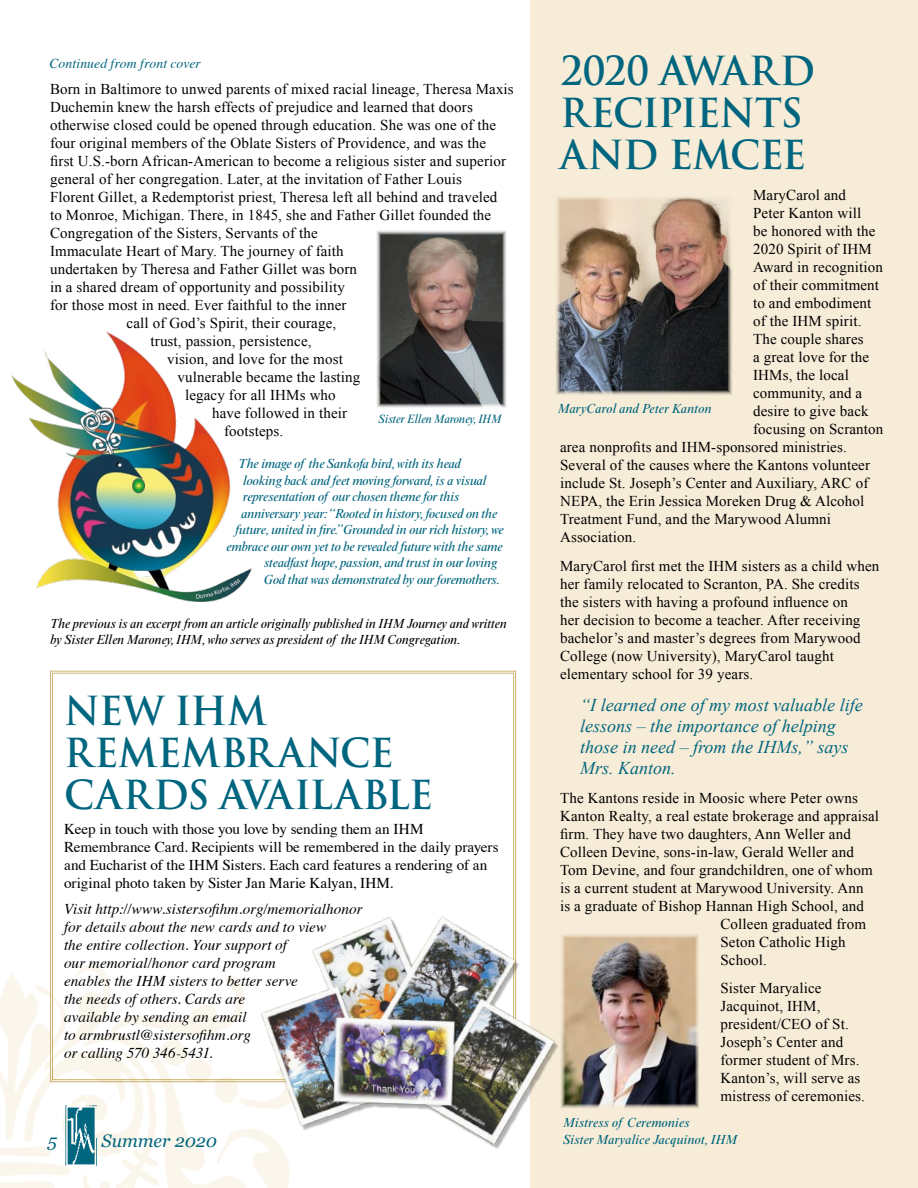
<style>
.page{position:relative;width:918px;height:1188px;background:#fff}
.page>*{position:absolute;margin:0;border:0;box-sizing:border-box;transform-origin:0 0}
.t1{font:700 39px/42px "Trajan Pro";letter-spacing:-.02em;color:#00657e}
.t2{font:italic 18px/21px "Times New Roman";color:#00657e}
.t3{font:italic 18px "Georgia";color:#00657e}
.t4{font:15px/18px "Times New Roman";letter-spacing:.01em;color:#000}
.t5{font:italic 15px/18px "Times";color:#000}
.t6{font:15px/18px "Times";letter-spacing:-.005em;color:#000}
.t7{font:italic condensed 13.5px "Times New Roman";letter-spacing:-.02em;color:#00657e;scale:1.18 1}
.t8{font:italic condensed 13.5px/16.5px "Times New Roman";letter-spacing:-.01em;color:#000;scale:1.15 1}
.t9{font:italic condensed 13.5px/16.5px "Times New Roman";color:#00657e;scale:1.17 1}
.t10{font:italic 13.5px "Times";letter-spacing:.005em;color:#00657e}
.t11{font:italic condensed 12.3px "Times New Roman";letter-spacing:-.01em;color:#00657e;scale:1.12 1}
</style>
<div class="page">
<img style="left:64px;top:1104px;width:34px;height:64px">
<div style="left:531px;top:0;width:387px;height:1188px;background:#f7ecd7"></div>
<img style="left:11px;top:331px;width:241px;height:271px">
<img style="left:568px;top:935px;width:131px;height:173px">
<img style="left:555px;top:197px;width:177px;height:198px">
<svg style="left:50px;top:670px;width:466px;height:413px"></svg>
<img style="left:250px;top:905px;width:318px;height:243px">
<img style="left:376px;top:230px;width:131px;height:178px">
<p class="t10" style="left:50px;top:52px;width:153px">Continued from front cover</p>
<p class="t4" style="left:50px;top:79px;width:465px">Born in Baltimore to unwed parents of mixed racial lineage, Theresa Maxis</p>
<p class="t4" style="left:50px;top:97px;width:424px">Duchemin knew the harsh effects of prejudice and learned that doors</p>
<p class="t4" style="left:50px;top:115px;width:448px">otherwise closed could be opened through education. She was one of the</p>
<p class="t4" style="left:50px;top:133px;width:438px">four original members of the Oblate Sisters of Providence, and was the</p>
<p class="t4" style="left:50px;top:151px;width:458px">first U.S.-born African-American to become a religious sister and superior</p>
<p class="t4" style="left:50px;top:169px;width:414px">general of her congregation. Later, at the invitation of Father Louis</p>
<p class="t4" style="left:50px;top:187px;width:449px">Florent Gillet, a Redemptorist priest, Theresa left all behind and traveled</p>
<p class="t4" style="left:50px;top:205px;width:443px">to Monroe, Michigan. There, in 1845, she and Father Gillet founded the</p>
<p class="t4" style="left:50px;top:223px;width:269px">Congregation of the Sisters, Servants of the</p>
<p class="t4" style="left:50px;top:241px;width:295px">Immaculate Heart of Mary. The journey of faith</p>
<p class="t4" style="left:50px;top:259px;width:309px">undertaken by Theresa and Father Gillet was born</p>
<p class="t4" style="left:50px;top:277px;width:296px">in a shared dream of opportunity and possibility</p>
<p class="t4" style="left:50px;top:295px;width:298px">for those most in need. Ever faithful to the inner</p>
<p class="t4" style="left:127px;top:313px;width:211px">call of God’s Spirit, their courage,</p>
<p class="t4" style="left:151px;top:331px;width:163px">trust, passion, persistence,</p>
<p class="t4" style="left:167px;top:349px;width:177px">vision, and love for the most</p>
<p class="t4" style="left:178px;top:367px;width:184px">vulnerable became the lasting</p>
<p class="t4" style="left:185px;top:385px;width:152px">legacy for all IHMs who</p>
<p class="t4" style="left:212px;top:403px;width:137px">have followed in their</p>
<p class="t4" style="left:224px;top:421px;width:61px">footsteps.</p>
<p class="t11" style="left:379px;top:412px;width:111px">Sister Ellen Maroney, IHM</p>
<p class="t7" style="left:238px;top:456px;width:190px">The image of the Sankofa bird, with its head</p>
<p class="t7" style="left:243px;top:473px;width:208px">looking back and feet moving forward, is a visual</p>
<p class="t7" style="left:243px;top:489px;width:185px">representation of our chosen theme for this</p>
<p class="t7" style="left:241px;top:506px;width:218px">anniversary year: “Rooted in history, focused on the</p>
<p class="t7" style="left:235px;top:522px;width:229px">future, united in fire.”Grounded in our rich history, we</p>
<p class="t7" style="left:226px;top:539px;width:236px">embrace our own yet to be revealed future with the same</p>
<p class="t7" style="left:264px;top:555px;width:199px">steadfast hope, passion, and trust in our loving</p>
<p class="t7" style="left:264px;top:572px;width:202px">God that was demonstrated by our foremothers.</p>
<p class="t8" style="left:50px;top:615px;width:399px">The previous is an excerpt from an article originally published in IHM Journey and written by Sister Ellen Maroney, IHM, who serves as president of the IHM Congregation.</p>
<h1 class="t1" style="left:64px;top:690px;width:370px">NEW IHM<br>REMEMBRANCE<br>CARDS AVAILABLE</h1>
<p class="t6" style="left:64px;top:818px;width:436px">Keep in touch with those you love by sending them an IHM Remembrance Card. Recipients will be remembered in the daily prayers and Eucharist of the IHM Sisters. Each card features a rendering of an original photo taken by Sister Jan Marie Kalyan, IHM.</p>
<p class="t5" style="left:64px;top:899px;width:300px">Visit http://www.sistersofihm.org/memorialhonor for details about the new cards and to view<br>the entire collection. Your support of<br>our memorial/honor card program<br>enables the IHM sisters to better serve<br>the needs of others. Cards are<br>available by sending an email<br>to armbrustl@sistersofihm.org<br>or calling 570 346-5431.</p>
<p class="t3" style="left:48px;top:1131px;width:11px">5</p>
<p class="t3" style="left:102px;top:1131px;width:117px">Summer 2020</p>
<h1 class="t1" style="left:560px;top:50px;width:257px">2020 AWARD<br>RECIPIENTS<br>AND EMCEE</h1>
<p class="t4" style="left:753px;top:186px;width:95px">MaryCarol and</p>
<p class="t4" style="left:753px;top:204px;width:110px">Peter Kanton will</p>
<p class="t4" style="left:753px;top:222px;width:124px">be honored with the</p>
<p class="t4" style="left:753px;top:240px;width:120px">2020 Spirit of IHM</p>
<p class="t4" style="left:753px;top:258px;width:131px">Award in recognition</p>
<p class="t4" style="left:753px;top:276px;width:128px">of their commitment</p>
<p class="t4" style="left:753px;top:294px;width:120px">to and embodiment</p>
<p class="t4" style="left:753px;top:312px;width:110px">of the IHM spirit.</p>
<p class="t4" style="left:753px;top:330px;width:112px">The couple shares</p>
<p class="t4" style="left:753px;top:348px;width:118px">a great love for the</p>
<p class="t4" style="left:753px;top:366px;width:97px">IHMs, the local</p>
<p class="t4" style="left:753px;top:384px;width:111px">community, and a</p>
<p class="t4" style="left:753px;top:402px;width:117px">desire to give back</p>
<p class="t4" style="left:753px;top:420px;width:132px">focusing on Scranton</p>
<p class="t4" style="left:560px;top:438px;width:288px">area nonprofits and IHM-sponsored ministries.</p>
<p class="t4" style="left:560px;top:456px;width:312px">Several of the causes where the Kantons volunteer</p>
<p class="t4" style="left:560px;top:474px;width:310px">include St. Joseph’s Center and Auxiliary, ARC of</p>
<p class="t4" style="left:560px;top:492px;width:306px">NEPA, the Erin Jessica Moreken Drug &amp; Alcohol</p>
<p class="t4" style="left:560px;top:510px;width:272px">Treatment Fund, and the Marywood Alumni</p>
<p class="t4" style="left:560px;top:528px;width:78px">Association.</p>
<p class="t4" style="left:560px;top:557px;width:321px">MaryCarol first met the IHM sisters as a child when her family relocated to Scranton, PA. She credits the sisters with having a profound influence on<br>her decision to become a teacher. After receiving bachelor’s and master’s degrees from Marywood College (now University), MaryCarol taught elementary school for 39 years.</p>
<p class="t2" style="left:580px;top:694px;width:284px">“I learned one of my most valuable life lessons – the importance of helping those in need – from the IHMs,” says<br>Mrs. Kanton.</p>
<p class="t4" style="left:560px;top:788px;width:299px">The Kantons reside in Moosic where Peter owns</p>
<p class="t4" style="left:560px;top:806px;width:321px">Kanton Realty, a real estate brokerage and appraisal</p>
<p class="t4" style="left:560px;top:824px;width:292px">firm. They have two daughters, Ann Weller and</p>
<p class="t4" style="left:560px;top:842px;width:295px">Colleen Devine, sons-in-law, Gerald Weller and</p>
<p class="t4" style="left:560px;top:860px;width:314px">Tom Devine, and four grandchildren, one of whom</p>
<p class="t4" style="left:560px;top:878px;width:305px">is a current student at Marywood University. Ann</p>
<p class="t4" style="left:560px;top:896px;width:305px">is a graduate of Bishop Hannan High School, and</p>
<p class="t4" style="left:720px;top:914px;width:147px">Colleen graduated from</p>
<p class="t4" style="left:720px;top:932px;width:127px">Seton Catholic High</p>
<p class="t4" style="left:720px;top:950px;width:48px">School.</p>
<p class="t4" style="left:720px;top:979px;width:146px">Sister Maryalice<br>Jacquinot, IHM, president/CEO of St.<br>Joseph’s Center and former student of Mrs.<br>Kanton’s, will serve as mistress of ceremonies.</p>
<p class="t9" style="left:563px;top:1115px;width:150px">Mistress of Ceremonies<br>Sister Maryalice Jacquinot, IHM</p>
<p class="t9" style="left:558px;top:400px;width:133px">MaryCarol and Peter Kanton</p>
</div>
